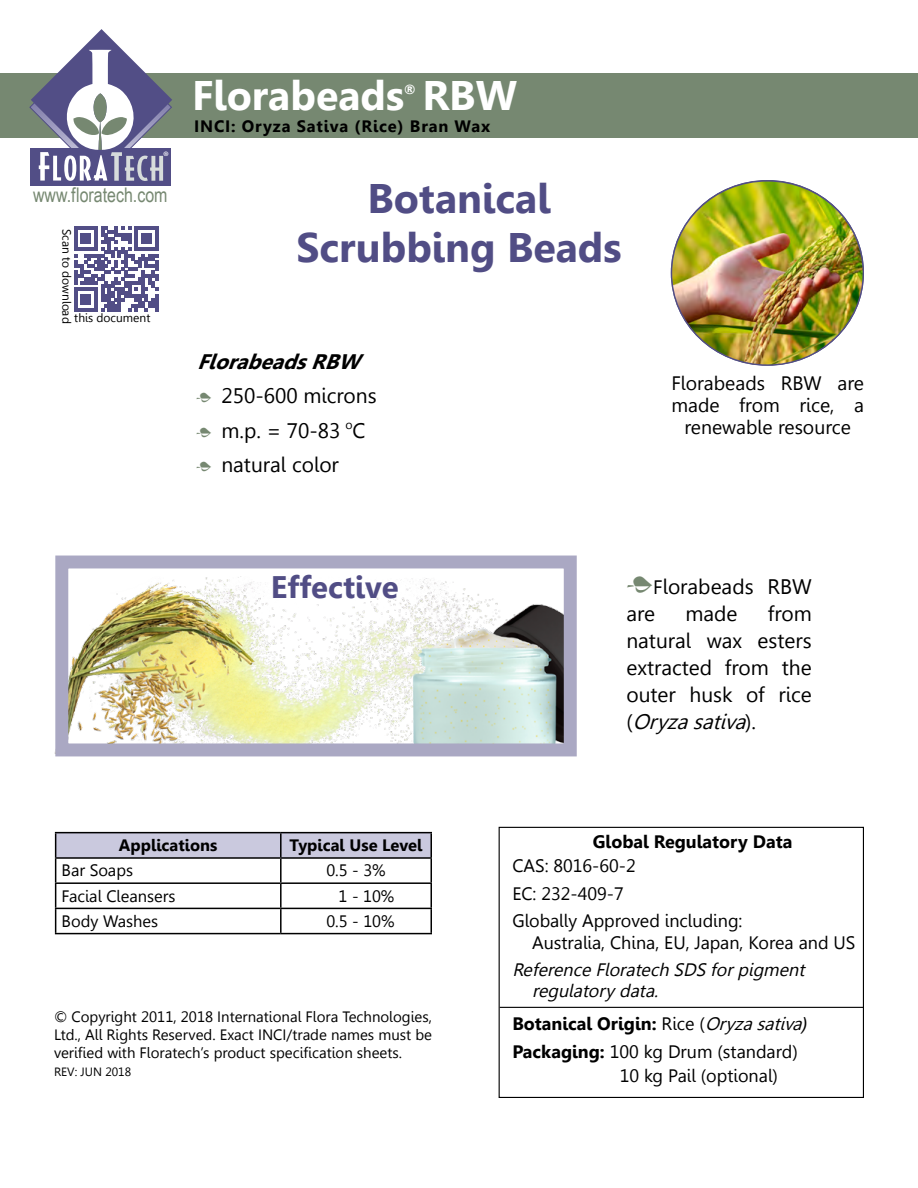
<style>
.page{position:relative;width:918px;height:1188px;background:#fff}
.page>*{position:absolute;margin:0;border:0;box-sizing:border-box;transform-origin:0 0}
.t1{font:700 41.25px/49.5px "Gisha";color:#514d85;text-align:center}
.t2{font:700 41.25px "Gisha";color:#fff}
.t3{font:700 31.05px "Gisha";color:#514d85}
.t4{font:21px/27px "Gisha";color:#000}
.t5{font:italic 700 21px "Gisha";color:#000}
.t6{font:20.1px "Arial Narrow";color:#768871}
.t7{font:19.5px/21.6px "Gisha";color:#000;text-align:center}
.t8{font:18px/27.6px "Gisha";color:#000}
.t9{font:700 18px/27.6px "Gisha";color:#000}
.t10{font:italic 18px/21.6px "Gisha";color:#000}
.t11{font:16.5px "Gisha";color:#000}
.t12{font:700 16.5px "Gisha";letter-spacing:.05em;color:#000}
.t13{font:700 16.5px "Gisha";color:#000}
.t14{font:15px/18px "Gisha";color:#000;text-align:justify}
.t15{font:13.8px "Myriad Pro";color:#fff}
.t16{font:700 13.05px "Gisha";color:#fff}
.t17{font:12px "Gisha";color:#000}
.s1{font-family:"Minion Pro";color:#768871}
.s2{font-family:"Minion Pro";font-size:36px;color:#768871}
.s3{font-size:19.5px}
.s4{font-style:italic}
.s5{font-weight:400}
.s6{font-weight:400;font-style:italic}
.s7{font-family:"Arial";font-weight:400;font-style:italic}
</style>
<div class="page">
<div style="left:0;top:73px;width:918px;height:64px;background:#768871"></div>
<img style="left:69px;top:576px;width:494px;height:166px">
<div style="left:499px;top:827px;width:365px;height:271px;border:1px solid #000"></div>
<hr style="left:500px;top:1007px;width:364px;height:1px;background:#000">
<hr style="left:55px;top:832px;width:226px;height:1px;background:#000">
<hr style="left:281px;top:832px;width:151px;height:1px;background:#000">
<hr style="left:430px;top:833px;width:2px;height:24px;background:#000">
<hr style="left:281px;top:857px;width:151px;height:2px;background:#000">
<hr style="left:430px;top:859px;width:2px;height:23px;background:#000">
<hr style="left:281px;top:882px;width:151px;height:2px;background:#000">
<hr style="left:430px;top:884px;width:2px;height:24px;background:#000">
<svg style="left:55px;top:833px;width:376px;height:100px"></svg>
<hr style="left:281px;top:908px;width:151px;height:1px;background:#000">
<hr style="left:280px;top:909px;width:2px;height:24px;background:#000">
<hr style="left:430px;top:909px;width:2px;height:24px;background:#000">
<hr style="left:55px;top:933px;width:226px;height:1px;background:#000">
<hr style="left:281px;top:933px;width:151px;height:1px;background:#000">
<svg style="left:74px;top:227px;width:84px;height:84px"></svg>
<div style="left:55px;top:556px;width:522px;height:200px;border:13px solid #aaa8c3"></div>
<div style="left:31px;top:149px;width:140px;height:37px;background:#524e86"></div>
<svg style="left:30px;top:29px;width:142px;height:152px"></svg>
<img style="left:672px;top:181px;width:191px;height:184px">
<h1 class="t2" style="left:192px;top:72px;width:327px">Florabeads RBW</h1>
<p class="t16" style="left:404px;top:82px;width:13px">®</p>
<p class="t15" style="left:163px;top:148px;width:7px">®</p>
<h3 class="t6" style="left:33px;top:180px;width:136px">www.floratech.com</h3>
<p class="t17" style="left:74px;top:229px;width:97px;rotate:90deg">Scan to download</p>
<p class="t17" style="left:74px;top:311px;width:78px">this document</p>
<p class="t12" style="left:194px;top:117px;width:298px">INCI: Oryza Sativa (Rice) Bran Wax</p>
<h1 class="t1" style="left:296px;top:174px;width:327px">Botanical<br>Scrubbing Beads</h1>
<h3 class="t5" style="left:197px;top:349px;width:173px">FlorabeadsRBW</h3>
<h3 class="t4" style="left:196px;top:382px;width:182px"><span class="s1">•</span> 250-600 microns</h3>
<h3 class="t4" style="left:196px;top:417px;width:171px"><span class="s1">•</span> m.p. = 70-83 <sup>o</sup>C</h3>
<h3 class="t4" style="left:196px;top:451px;width:144px"><span class="s1">•</span> natural color</h3>
<h3 class="t7" style="left:671px;top:373px;width:194px">Florabeads RBW are made from rice, a renewable resource</h3>
<h2 class="t3" style="left:271px;top:570px;width:129px">Effective</h2>
<h3 class="t4" style="left:626px;top:573px;width:187px"><span class="s2">•</span><span class="s3">F</span>lorabeads RBW are</h3>
<h3 class="t4" style="left:626px;top:600px;width:187px;text-align:justify;text-indent:141px">from natural wax esters extracted from the outer husk of rice ( <span class="s4">Oryzasativa</span>) .</h3>
<h3 class="t4" style="left:685px;top:600px;width:54px">made</h3>
<p class="t13" style="left:119px;top:836px;width:100px">Applications</p>
<p class="t13" style="left:290px;top:836px;width:135px">Typical Use Level</p>
<p class="t11" style="left:62px;top:861px;width:73px">Bar Soaps</p>
<p class="t11" style="left:326px;top:861px;width:61px">0.5 - 3%</p>
<p class="t11" style="left:62px;top:886px;width:115px">Facial Cleansers</p>
<p class="t11" style="left:339px;top:886px;width:57px">1 - 10%</p>
<p class="t11" style="left:62px;top:911px;width:98px">Body Washes</p>
<p class="t11" style="left:326px;top:911px;width:70px">0.5 - 10%</p>
<p class="t14" style="left:54px;top:1008px;width:380px">© Copyright 2011, 2018 International Flora Technologies, Ltd., All Rights Reserved. Exact INCI/trade names must be verified with Floratech’s product specification sheets.</p>
<p class="t17" style="left:54px;top:1065px;width:79px">REV: JUN 2018</p>
<p class="t9" style="left:593px;top:828px;width:201px">Global Regulatory Data</p>
<p class="t8" style="left:512px;top:852px;width:232px">CAS: 8016-60-2<br>EC: 232-409-7<br>Globally Approved including:</p>
<p class="t8" style="left:532px;top:929px;width:325px">Australia, China, EU, Japan, Korea and US</p>
<p class="t10" style="left:532px;top:959px;width:278px;text-indent:-20px">Reference Floratech SDS forpigment regulatory data.</p>
<p class="t9" style="left:512px;top:1011px;width:297px">Botanical Origin: <span class="s5">Rice (</span><span class="s6">Oryzasativa</span><span class="s7">)<br></span>Packaging: <span class="s5">100 kg Drum (standard)</span></p>
<p class="t8" style="left:620px;top:1062px;width:160px">10 kg Pail (optional)</p>
</div>
